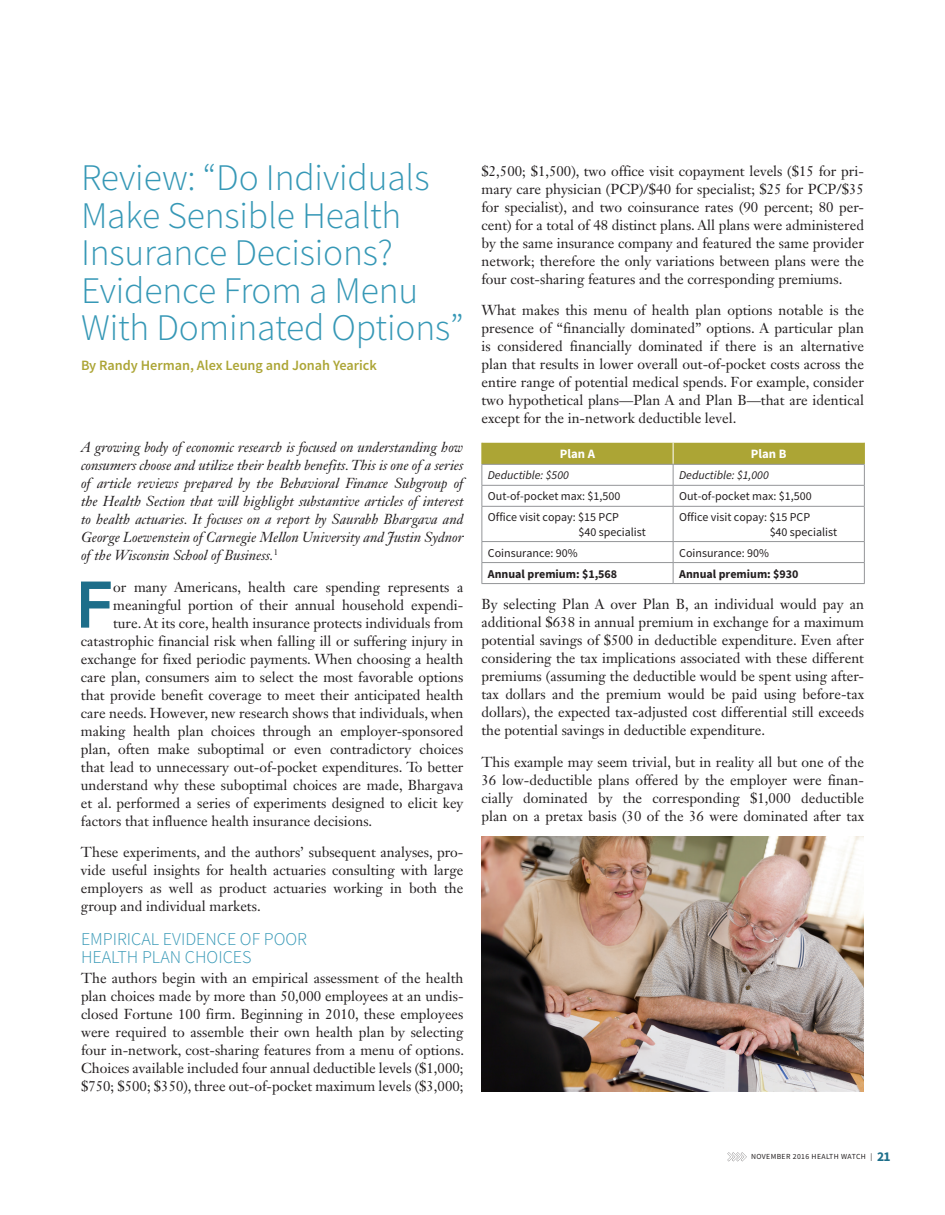
<style>
.page{position:relative;width:945px;height:1215px;background:#fff}
.page>*{position:absolute;margin:0;border:0;box-sizing:border-box;transform-origin:0 0}
.t1{font:800 65.1px "Avenir LT Std";color:#1d6e8a}
.t2{font:300 37.5px/37.5px "Source Sans Pro";letter-spacing:-.005em;color:#3698b6}
.t3{font:300 18px/18px "Source Sans Pro";color:#3698b6}
.t4{font:14.25px/18px "Janson Text LT Std";color:#231f20;text-align:justify}
.t5{font:italic 14.25px/18px "Janson Text LT Std";color:#231f20;text-align:justify}
.t6{font:600 14.25px "Source Sans Pro";color:#aca535}
.t7{font:700 12.75px "Source Sans Pro";color:#fff}
.t8{font:12px/14.2px "Source Sans Pro";color:#231f20}
.t9{font:700 12px "Source Sans Pro";color:#231f20}
.t10{font:italic 12px "Source Sans Pro";color:#231f20}
.t11{font:7.8px "Source Sans Pro";letter-spacing:.05em;color:#231f20}
.s1{font-weight:700;font-size:13.5px;color:#1d6e8a}
</style>
<div class="page">
<svg style="left:727px;top:1152px;width:20px;height:9px"></svg>
<hr style="left:482px;top:506px;width:191px;height:1px;background:#939598">
<hr style="left:482px;top:507px;width:1px;height:34px;background:#939598">
<hr style="left:673px;top:506px;width:192px;height:1px;background:#939598">
<hr style="left:673px;top:507px;width:1px;height:34px;background:#939598">
<hr style="left:864px;top:507px;width:1px;height:34px;background:#939598">
<hr style="left:482px;top:541px;width:191px;height:1px;background:#939598">
<hr style="left:673px;top:541px;width:192px;height:1px;background:#939598">
<hr style="left:482px;top:562px;width:191px;height:1px;background:#939598">
<svg style="left:482px;top:542px;width:1px;height:41px"></svg>
<hr style="left:673px;top:562px;width:192px;height:1px;background:#939598">
<svg style="left:673px;top:542px;width:1px;height:41px"></svg>
<svg style="left:864px;top:542px;width:1px;height:41px"></svg>
<hr style="left:482px;top:583px;width:191px;height:1px;background:#939598">
<hr style="left:673px;top:583px;width:192px;height:1px;background:#939598">
<svg style="left:482px;top:443px;width:383px;height:63px"></svg>
<img style="left:482px;top:836px;width:382px;height:255px">
<h2 class="t2" style="left:81px;top:159px;width:384px">Review: “Do Individuals<br>Make Sensible Health<br>Insurance Decisions?<br>Evidence From a Menu<br>With Dominated Options”</h2>
<p class="t6" style="left:81px;top:356px;width:297px">By Randy Herman, Alex Leung and Jonah Yearick</p>
<p class="t5" style="left:81px;top:438px;width:384px">A growing body of economic research is focused on understanding how consumers choose and utilize their health benefits. This is one of a series of article reviews prepared by the Behavioral Finance Subgroup of the Health Section that will highlight substantive articles of interest to health actuaries. It focuses on a report by Saurabh Bhargava and George Loewenstein of Carnegie Mellon University and Justin Sydnor of the Wisconsin School of Business.<sup>1</sup></p>
<h1 class="t1" style="left:76px;top:567px;width:39px">F</h1>
<p class="t4" style="left:113px;top:578px;width:352px">or many Americans, health care spending represents a</p>
<p class="t4" style="left:113px;top:596px;width:352px">meaningful portion of their annual household expendi-</p>
<p class="t4" style="left:113px;top:614px;width:352px">ture. At its core, health insurance protects individuals from</p>
<p class="t4" style="left:81px;top:632px;width:384px">catastrophic financial risk when falling ill or suffering injury in</p>
<p class="t4" style="left:81px;top:650px;width:384px">exchange for fixed periodic payments. When choosing a health</p>
<p class="t4" style="left:81px;top:668px;width:384px">care plan, consumers aim to select the most favorable options</p>
<p class="t4" style="left:81px;top:686px;width:384px">that provide benefit coverage to meet their anticipated health</p>
<p class="t4" style="left:81px;top:704px;width:384px">care needs. However, new research shows that individuals, when</p>
<p class="t4" style="left:81px;top:722px;width:384px">making health plan choices through an employer-sponsored</p>
<p class="t4" style="left:81px;top:740px;width:384px">plan, often make suboptimal or even contradictory choices</p>
<p class="t4" style="left:81px;top:758px;width:384px">that lead to unnecessary out-of-pocket expenditures. To better</p>
<p class="t4" style="left:81px;top:776px;width:384px">understand why these suboptimal choices are made, Bhargava</p>
<p class="t4" style="left:81px;top:794px;width:384px">et al. performed a series of experiments designed to elicit key</p>
<p class="t4" style="left:81px;top:812px;width:293px">factors that influence health insurance decisions.</p>
<p class="t4" style="left:81px;top:843px;width:384px">These experiments, and the authors’ subsequent analyses, pro&shy;vide useful insights for health actuaries consulting with large employers as well as product actuaries working in both the group and individual markets.</p>
<p class="t3" style="left:81px;top:930px;width:228px">EMPIRICAL EVIDENCE OF POOR<br>HEALTH PLAN CHOICES</p>
<p class="t4" style="left:81px;top:969px;width:385px">The authors begin with an empirical assessment of the health plan choices made by more than 50,000 employees at an undis&shy;closed Fortune 100 firm. Beginning in 2010, these employees were required to assemble their own health plan by selecting four in-network, cost-sharing features from a menu of options.<br>Choices available included four annual deductible levels ($1,000; $750; $500; $350), three out-of-pocket maximum levels ($3,000;</p>
<p class="t4" style="left:482px;top:162px;width:384px">$2,500; $1,500), two office visit copayment levels ($15 for pri&shy;mary care physician (PCP)/$40 for specialist; $25 for PCP/$35 for specialist), and two coinsurance rates (90 percent; 80 per&shy;cent) for a total of 48 distinct plans. All plans were administered by the same insurance company and featured the same provider network; therefore the only variations between plans were the four cost-sharing features and the corresponding premiums.</p>
<p class="t4" style="left:482px;top:301px;width:384px">What makes this menu of health plan options notable is the presence of “financially dominated” options. A particular plan is considered financially dominated if there is an alternative plan that results in lower overall out-of-pocket costs across the entire range of potential medical spends. For example, consider two hypothetical plans—Plan A and Plan B—that are identical except for the in-network deductible level.</p>
<p class="t7" style="left:560px;top:445px;width:37px">Plan A</p>
<p class="t7" style="left:751px;top:445px;width:37px">Plan B</p>
<p class="t10" style="left:488px;top:468px;width:83px">Deductible: $500</p>
<p class="t10" style="left:679px;top:468px;width:91px">Deductible: $1,000</p>
<p class="t8" style="left:488px;top:489px;width:134px">Out-of-pocket max: $1,500</p>
<p class="t8" style="left:679px;top:489px;width:134px">Out-of-pocket max: $1,500</p>
<p class="t8" style="left:578px;top:510px;width:69px;text-indent:-91px">Office visit copay: $15 PCP<br>$40 specialist</p>
<p class="t8" style="left:770px;top:510px;width:69px;text-indent:-91px">Office visit copay: $15 PCP<br>$40 specialist</p>
<p class="t8" style="left:488px;top:545px;width:91px">Coinsurance: 90%</p>
<p class="t8" style="left:679px;top:545px;width:91px">Coinsurance: 90%</p>
<p class="t9" style="left:488px;top:565px;width:131px">Annual premium: $1,568</p>
<p class="t9" style="left:679px;top:565px;width:121px">Annual premium: $930</p>
<p class="t4" style="left:482px;top:595px;width:384px">By selecting Plan A over Plan B, an individual would pay an additional $638 in annual premium in exchange for a maximum potential savings of $500 in deductible expenditure. Even after considering the tax implications associated with these different premiums (assuming the deductible would be spent using after&shy;tax dollars and the premium would be paid using before-tax dollars), the expected tax-adjusted cost differential still exceeds the potential savings in deductible expenditure.</p>
<p class="t4" style="left:482px;top:753px;width:384px">This example may seem trivial, but in reality all but one of the 36 low-deductible plans offered by the employer were finan&shy;cially dominated by the corresponding $1,000 deductible plan on a pretax basis (30 of the 36 were dominated after tax</p>
<p class="t11" style="left:751px;top:1152px;width:141px">NOVEMBER 2016 HEALTH WATCH | <span class="s1">21</span></p>
</div>
